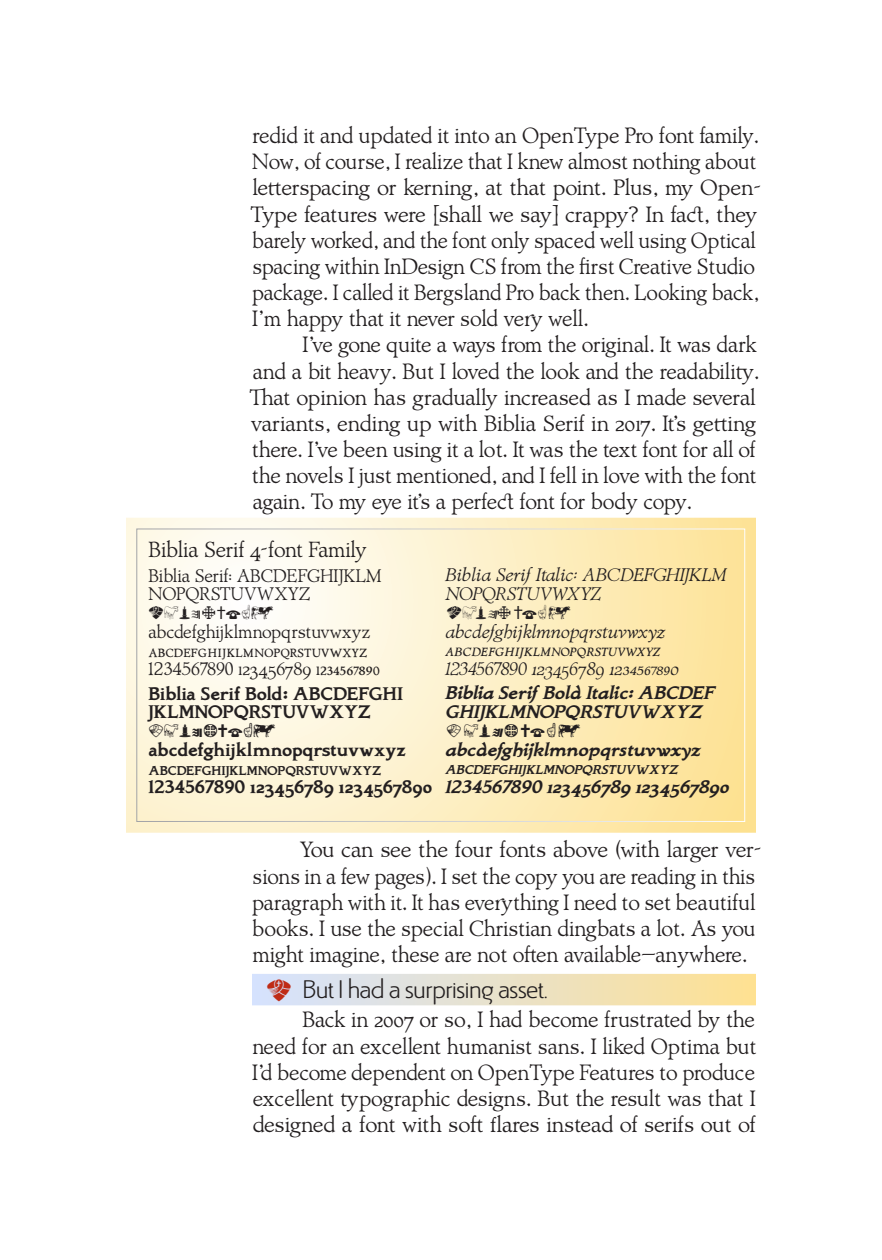
<style>
.page{position:relative;width:882px;height:1260px;background:#fff}
.page>*{position:absolute;margin:0;border:0;box-sizing:border-box;transform-origin:0 0}
.t1{font:26.25px "Arrondi";letter-spacing:-.01em;color:#231f20}
._2-body{font:22.75px/26.2px "Biblia Serif";color:#231f20}
._2-body-2{font:22.75px/26.2px "Biblia Serif";letter-spacing:-.02em;color:#231f20}
.t2{font:22.57px "Biblia Serif";color:#231f20}
.t3{font:italic 18.72px/18.7px "Biblia Serif";color:#231f20}
.t4{font:18.72px/18.7px "Biblia Serif";color:#231f20}
.t5{font:italic 700 18.72px/18.7px "Biblia Serif";color:#231f20}
.t6{font:700 18.72px/18.7px "Biblia Serif";color:#231f20}
.t7{font:700 13.12px "Biblia Serif";color:#231f20}
.t8{font:italic 700 13.12px "Biblia Serif";color:#231f20}
.s1{font-style:inherit}
.s2{font-family:"Biblia Serif";font-size:31.5px;color:#bf2b16}
</style>
<div class="page">
<div style="left:252px;top:974px;width:504px;height:31px;background:linear-gradient(to right,#d4e2ff,#fee192)"></div>
<svg style="left:126px;top:518px;width:630px;height:315px;background:#fdf0ca"></svg>
<div style="left:136px;top:529px;width:609px;height:293px;border:1px solid #fff"></div>
<p class="_2-body" style="left:250px;top:123px;width:512px">redid it and updated it into an OpenType Pro font family.<br>Now, of course, I realize that I knew almost nothing about letterspacing or kerning, at that point. Plus, my Open-Type features were [shall we say] crappy? In fact, they barely worked, and the font only spaced well using Optical spacing within InDesign CS from the first Creative Studio package. I called it Bergsland Pro back then. Looking back, I’m happy that it never sold very well.</p>
<p class="_2-body-2" style="left:250px;top:332px;width:511px;text-indent:53px">I’ve gone quite a ways from the original. It was dark and a bit heavy. But I loved the look and the readability.<br>That opinion has gradually increased as I made several variants, ending up with Biblia Serif in 2017. It’s getting there. I’ve been using it a lot. It was the text font for all of the novels I just mentioned, and I fell in love with the font again. To my eye it’s a perfect font for body copy.</p>
<p class="t2" style="left:148px;top:536px;width:220px">Biblia Serif 4-font Family</p>
<p class="t4" style="left:148px;top:567px;width:235px">Biblia Serif: ABCDEFGHIJKLM<br>NOPQRSTUVWXYZ ◊∂∆≈‡†∫ƒµ abcdefghijklmnopqrstuvwxyz abcdefghijklmnopqrstuvwxyz<br>1234567890 123456789 1234567890</p>
<p class="t6" style="left:148px;top:684px;width:259px">Biblia Serif Bold: ABCDEFGHI<br>JKLMNOPQRSTUVWXYZ ◊∂∆≈‡†∫ƒµ abcdefghijklmnopqrstuvwxyz</p>
<p class="t7" style="left:148px;top:763px;width:234px">ABCDEFGHIJKLMNOPQRSTUVWXYZ</p>
<p class="t6" style="left:149px;top:778px;width:287px">1234567890 123456789 <span class="s1">1234567890</span></p>
<p class="t3" style="left:445px;top:567px;width:282px">Biblia Serif Italic: ABCDEFGHIJKLM<br>NOPQRSTUVWXYZ ◊∂∆≈‡†∫ƒµ abcdefghijklmnopqrstuvwxyz abcdefghijklmnopqrstuvwxyz<br>1234567890 123456789 1234567890</p>
<p class="t5" style="left:445px;top:684px;width:271px">Biblia Serif Bold Italic: ABCDEF<br>GHIJKLMNOPQRSTUVWXYZ ◊∂∆≈‡†∫ƒµ abcdefghijklmnopqrstuvwxyz</p>
<p class="t8" style="left:445px;top:763px;width:234px">ABCDEFGHIJKLMNOPQRSTUVWXYZ</p>
<p class="t5" style="left:445px;top:778px;width:287px">1234567890 123456789 <span class="s1">1234567890</span></p>
<p class="_2-body" style="left:252px;top:837px;width:511px;text-indent:48px">You can see the four fonts above (with larger ver&shy;sions in a few pages). I set the copy you are reading in this paragraph with it. It has everything I need to set beautiful books. I use the special Christian dingbats a lot. As you might imagine, these are not often available—anywhere.</p>
<p class="t1" style="left:266px;top:973px;width:283px"><span class="s2">◊</span> But I had a surprising asset.</p>
<p class="_2-body" style="left:252px;top:1007px;width:506px;text-align:justify;text-indent:50px">Back in 2007 or so, I had become frustrated by the need for an excellent humanist sans. I liked Optima but I’d become dependent on OpenType Features to produce excellent typographic designs. But the result was that I designed a font with soft flares instead of serifs out of</p>
</div>
